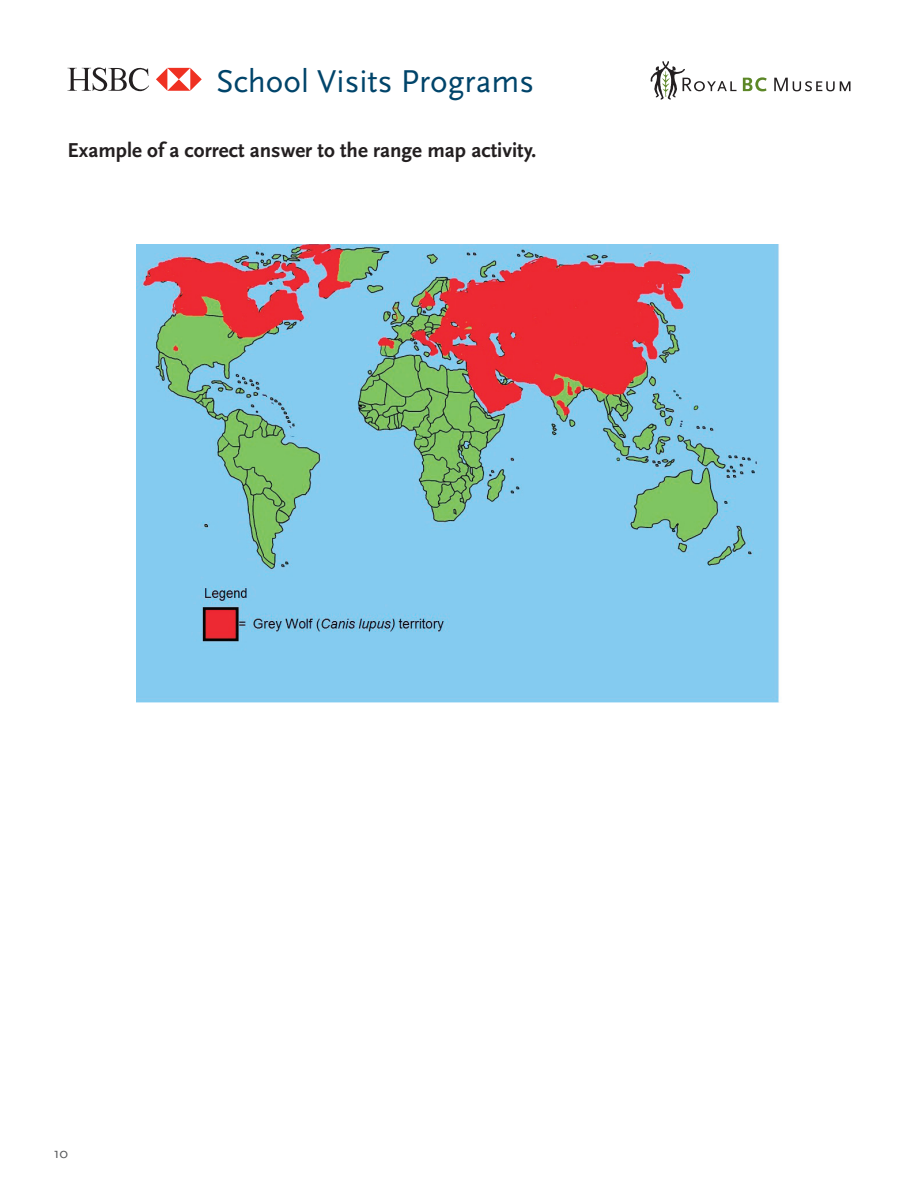
<style>
.page{position:relative;width:918px;height:1188px;background:#fff}
.page>*{position:absolute;margin:0;border:0;box-sizing:border-box;transform-origin:0 0}
.t1{font:33px "Scala Sans";color:#00446a}
.t2{font:700 21px "Scala Sans";color:#231f20}
.t3{font:15px "Scala Sans";color:#57585a}
</style>
<div class="page">
<svg style="left:68px;top:68px;width:81px;height:23px"></svg>
<svg style="left:156px;top:68px;width:46px;height:23px"></svg>
<svg style="left:743px;top:77px;width:24px;height:14px"></svg>
<svg style="left:774px;top:78px;width:76px;height:13px"></svg>
<svg style="left:651px;top:61px;width:86px;height:39px"></svg>
<img style="left:136px;top:244px;width:643px;height:458px">
<h1 class="t1" style="left:216px;top:61px;width:320px">School Visits Programs</h1>
<p class="t2" style="left:68px;top:138px;width:470px">Example of a correct answer to the range map activity.</p>
<p class="t3" style="left:54px;top:1144px;width:16px">10</p>
</div>
